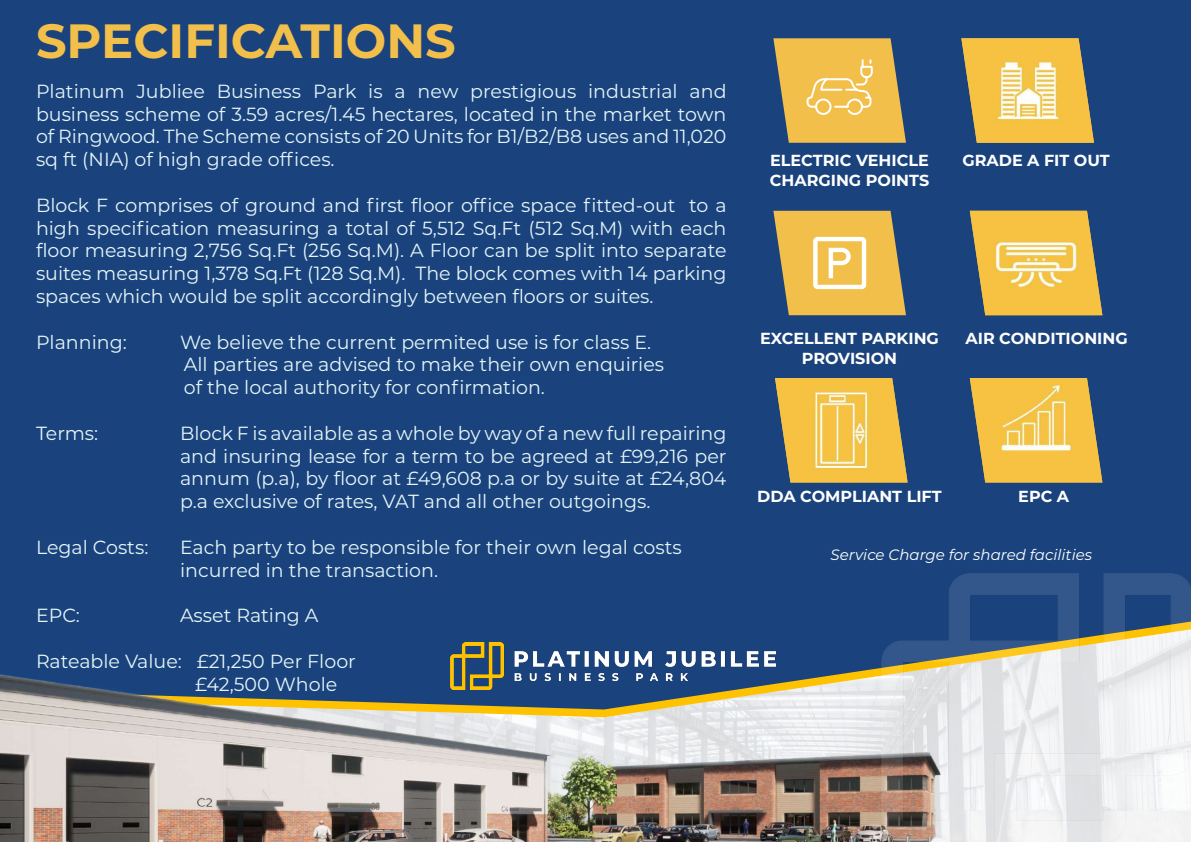
<style>
.page{position:relative;width:1191px;height:842px;background:#1a437d}
.page>*{position:absolute;margin:0;border:0;box-sizing:border-box;transform-origin:0 0}
.t1{font:700 48px "Montserrat";color:#f2bf4b}
.t2{font:19px/22.8px "Montserrat";color:#e5f5f8;text-align:justify}
.t3{font:700 16px/19.2px "Montserrat";color:#fff}
.t4{font:italic 15px "Montserrat";color:#fff}
</style>
<div class="page">
<img style="left:0;top:313px;width:1174px;height:529px">
<img style="left:881px;top:574px;width:310px;height:268px">
<svg style="left:773px;top:211px;width:133px;height:104px;background:#d9b55f"></svg>
<svg style="left:773px;top:38px;width:133px;height:105px;background:#d7b259"></svg>
<img style="left:451px;top:642px;width:324px;height:47px">
<img style="left:961px;top:38px;width:133px;height:105px">
<img style="left:969px;top:211px;width:133px;height:104px">
<img style="left:775px;top:378px;width:132px;height:104px">
<img style="left:969px;top:378px;width:133px;height:104px">
<h1 class="t1" style="left:36px;top:7px;width:421px">SPECIFICATIONS</h1>
<p class="t2" style="left:36px;top:79px;width:692px">Platinum Jubliee Business Park is a new prestigious industrial and business scheme of 3.59 acres/1.45 hectares, located in the market town of Ringwood. The Scheme consists of 20 Units for B1/B2/B8 uses and 11,020 sq ft (NIA) of high grade offices.</p>
<p class="t2" style="left:36px;top:193px;width:692px">Block F comprises of ground and first floor office space fitted-out to a high specification measuring a total of 5,512 Sq.Ft (512 Sq.M) with each floor measuring 2,756 Sq.Ft (256 Sq.M). A Floor can be split into separate suites measuring 1,378 Sq.Ft (128 Sq.M). The block comes with 14 parking spaces which would be split accordingly between floors or suites.</p>
<p class="t2" style="left:36px;top:330px;width:92px">Planning:</p>
<p class="t2" style="left:180px;top:330px;width:485px;text-align:left">We believe the current permited use is for class E.<br>All parties are advised to make their own enquiries of the local authority for confirmation.</p>
<p class="t2" style="left:36px;top:421px;width:64px">Terms:</p>
<p class="t2" style="left:180px;top:421px;width:548px">Block F is available as a whole by way of a new full repairing and insuring lease for a term to be agreed at £99,216 per annum (p.a), by floor at £49,608 p.a or by suite at £24,804 p.a exclusive of rates, VAT and all other outgoings.</p>
<p class="t2" style="left:36px;top:535px;width:114px">Legal Costs:</p>
<p class="t2" style="left:180px;top:535px;width:503px">Each party to be responsible for their own legal costs incurred in the transaction.</p>
<p class="t2" style="left:36px;top:603px;width:45px">EPC:</p>
<p class="t2" style="left:180px;top:603px;width:140px">Asset Rating A</p>
<p class="t2" style="left:195px;top:649px;width:162px;text-indent:-159px">Rateable Value: £21,250 Per Floor £42,500 Whole</p>
<p class="t3" style="left:769px;top:150px;width:161px">ELECTRIC VEHICLE<br>CHARGING POINTS</p>
<p class="t3" style="left:962px;top:150px;width:149px">GRADE A FIT OUT</p>
<p class="t3" style="left:760px;top:328px;width:180px;text-align:center">EXCELLENT PARKING<br>PROVISION</p>
<p class="t3" style="left:965px;top:328px;width:164px">AIR CONDITIONING</p>
<p class="t3" style="left:757px;top:486px;width:186px">DDA COMPLIANT LIFT</p>
<p class="t3" style="left:1018px;top:486px;width:52px">EPC A</p>
<p class="t4" style="left:830px;top:544px;width:263px">Service Charge for shared facilities</p>
</div>
